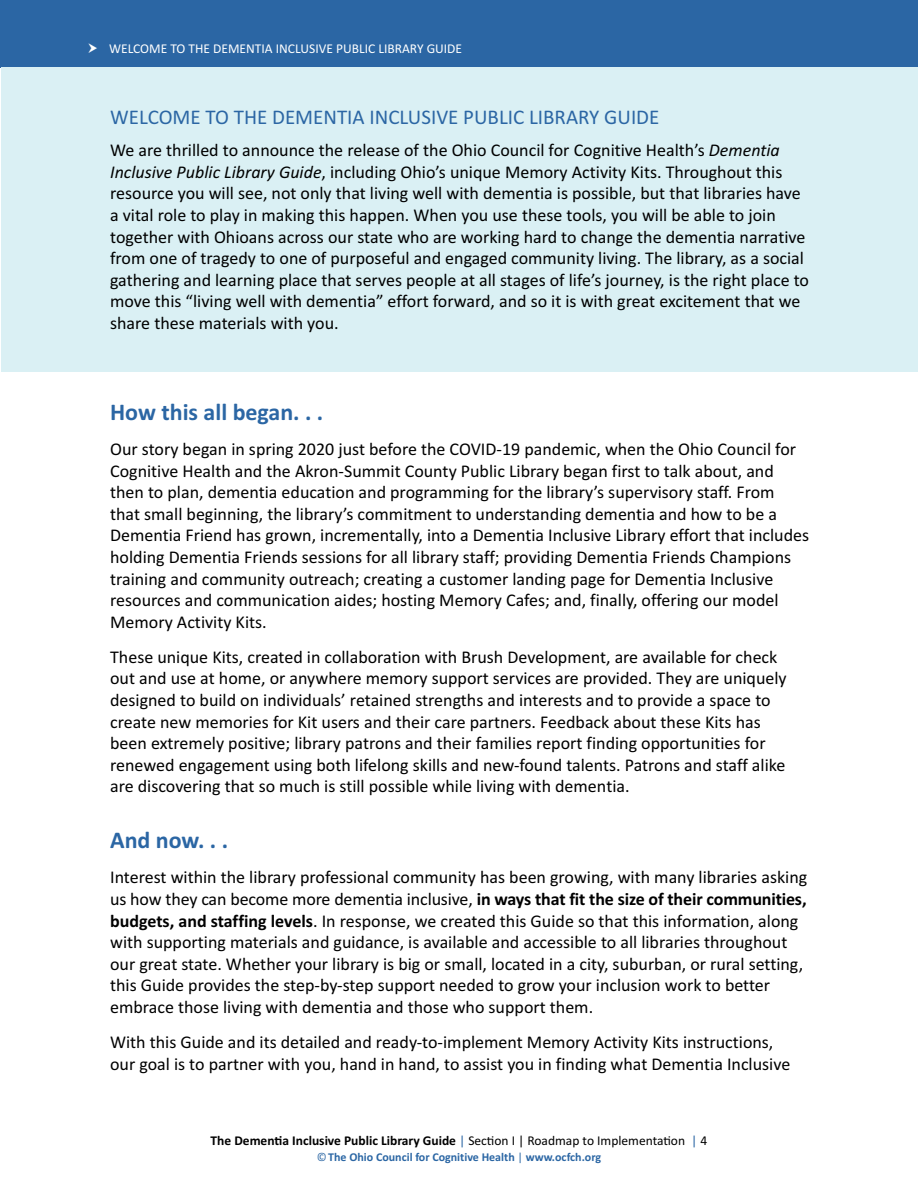
<style>
.page{position:relative;width:918px;height:1188px;background:#fff}
.page>*{position:absolute;margin:0;border:0;box-sizing:border-box;transform-origin:0 0}
.t1{font:700 24px "Calibri";color:#2b66a4}
.t2{font:21px "Calibri";color:#2b66a4}
.t3{font:18px/21.6px "Calibri";color:#000}
.t4{font:700 13.5px "Calibri";color:#000}
.t5{font:13.5px "Calibri";color:#fff}
.t6{font:700 12px "Calibri";color:#2b66a4}
.s1{font-style:italic}
.s2{font-weight:700}
.s3{font-weight:400;color:#2b66a4}
.s4{font-weight:400}
</style>
<div class="page">
<div style="left:0;top:0;width:918px;height:68px;background:#2b66a4"></div>
<div style="left:1px;top:68px;width:917px;height:304px;background:#daf0f4"></div>
<p class="t5" style="left:109px;top:40px;width:355px">WELCOME TO THE DEMENTIA INCLUSIVE PUBLIC LIBRARY GUIDE</p>
<p class="t2" style="left:110px;top:104px;width:551px">WELCOME TO THE DEMENTIA INCLUSIVE PUBLIC LIBRARY GUIDE</p>
<p class="t3" style="left:110px;top:139px;width:700px">We are thrilled to announce the release of the Ohio Council for Cognitive Health’s <span class="s1">Dementia Inclusive Public Library Guide</span>, including Ohio’s unique Memory Activity Kits. Throughout this resource you will see, not only that living well with dementia is possible, but that libraries have a vital role to play in making this happen. When you use these tools, you will be able to join together with Ohioans across our state who are working hard to change the dementia narrative from one of tragedy to one of purposeful and engaged community living. The library, as a social gathering and learning place that serves people at all stages of life’s journey, is the right place to move this “living well with dementia” effort forward, and so it is with great excitement that we share these materials with you.</p>
<h1 class="t1" style="left:110px;top:397px;width:215px">How this all began. . .</h1>
<p class="t3" style="left:110px;top:437px;width:700px">Our story began in spring 2020 just before the COVID-19 pandemic, when the Ohio Council for Cognitive Health and the Akron-Summit County Public Library began first to talk about, and then to plan, dementia education and programming for the library’s supervisory staff. From<br>that small beginning, the library’s commitment to understanding dementia and how to be a Dementia Friend has grown, incrementally, into a Dementia Inclusive Library effort that includes holding Dementia Friends sessions for all library staff; providing Dementia Friends Champions training and community outreach; creating a customer landing page for Dementia Inclusive resources and communication aides; hosting Memory Cafes; and, finally, offering our model Memory Activity Kits.</p>
<p class="t3" style="left:110px;top:645px;width:678px">These unique Kits, created in collaboration with Brush Development, are available for check out and use at home, or anywhere memory support services are provided. They are uniquely designed to build on individuals’ retained strengths and interests and to provide a space to create new memories for Kit users and their care partners. Feedback about these Kits has been extremely positive; library patrons and their families report finding opportunities for renewed engagement using both lifelong skills and new-found talents. Patrons and staff alike are discovering that so much is still possible while living with dementia.</p>
<h1 class="t1" style="left:110px;top:825px;width:120px">And now. . .</h1>
<p class="t3" style="left:110px;top:866px;width:699px">Interest within the library professional community has been growing, with many libraries asking us how they can become more dementia inclusive, <span class="s2">in ways that fit the size of their communities, budgets, and staffing levels</span>. In response, we created this Guide so that this information, along with supporting materials and guidance, is available and accessible to all libraries throughout our great state. Whether your library is big or small, located in a city, suburban, or rural setting, this Guide provides the step-by-step support needed to grow your inclusion work to better embrace those living with dementia and those who support them.</p>
<p class="t3" style="left:110px;top:1030px;width:682px">With this Guide and its detailed and ready-to-implement Memory Activity Kits instructions, our goal is to partner with you, hand in hand, to assist you in finding what Dementia Inclusive</p>
<p class="t4" style="left:211px;top:1132px;width:498px">The Dementia Inclusive Public Library Guide <span class="s3">|</span> <span class="s4">Section I | Roadmap to Implementation</span> <span class="s3">|</span> <span class="s4">4</span></p>
<p class="t6" style="left:317px;top:1149px;width:286px"><span class="s4">©</span>The Ohio Council for Cognitive Health <span class="s4">|</span> www.ocfch.org</p>
</div>
